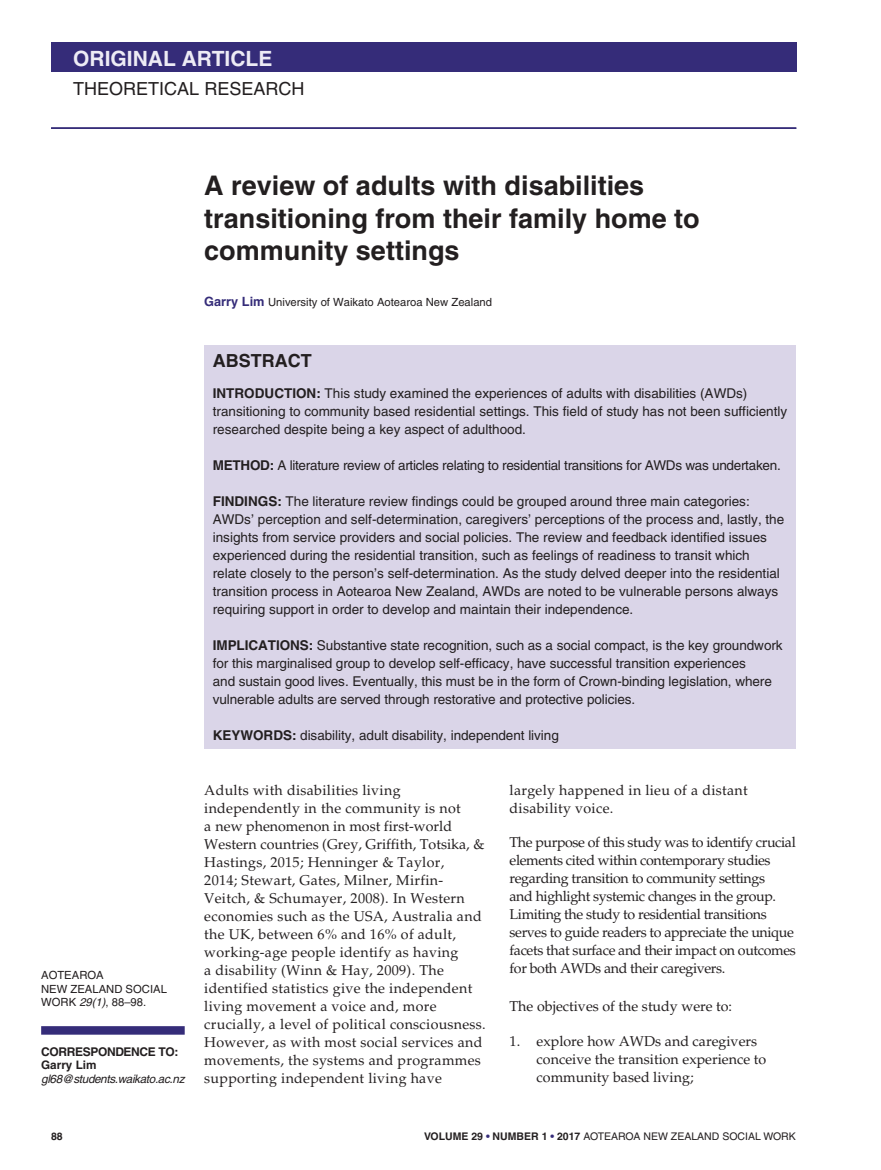
<style>
.page{position:relative;width:881px;height:1170px;background:#fff}
.page>*{position:absolute;margin:0;border:0;box-sizing:border-box;transform-origin:0 0}
.t1{font:700 27px/32.4px "Helvetica";color:#231f20}
.t2{font:700 21px "Helvetica";color:#edebf5}
.t3{font:18px "Helvetica";color:#231f20}
.t4{font:700 18px "Helvetica";color:#231f20}
.t5{font:14.25px/18px "Palatino";letter-spacing:.02em;color:#231f20}
.t6{font:14.25px/18px "Palatino";letter-spacing:-.025em;color:#231f20}
.t7{font:14.25px/18px "Palatino";color:#231f20}
.t8{font:13.5px/18px "Helvetica";color:#231f20}
.t9{font:13.5px "Helvetica";letter-spacing:-.02em;color:#231f20}
.t10{font:700 12px "Helvetica";letter-spacing:-.03em;color:#231f20}
.t11{font:italic 11.7px "Helvetica";letter-spacing:-.03em;color:#231f20}
.t12{font:700 11.7px "Helvetica";color:#231f20}
.t13{font:11.25px/13.5px "Helvetica";color:#231f20}
.t14{font:10.5px "Helvetica";color:#231f20}
.t15{font:700 10.5px "Helvetica";color:#231f20}
.s1{font-weight:700;font-size:12.75px;color:#352c79}
.s2{font-style:italic}
.s3{font-weight:700}
.s4{font-weight:700;color:#352c79}
</style>
<div class="page">
<div style="left:51px;top:43px;width:745px;height:29px;background:#352c79"></div>
<hr style="left:51px;top:127px;width:745px;height:2px;background:#352c79">
<div style="left:204px;top:345px;width:591px;height:403px;background:#dad5e8"></div>
<div style="left:41px;top:1026px;width:144px;height:8px;background:#352c79"></div>
<h2 class="t2" style="left:73px;top:50px;width:201px">ORIGINAL ARTICLE</h2>
<h3 class="t3" style="left:73px;top:82px;width:233px">THEORETICAL RESEARCH</h3>
<h1 class="t1" style="left:204px;top:172px;width:497px">A review of adults with disabilities transitioning from their family home to community settings</h1>
<p class="t13" style="left:204px;top:297px;width:289px"><span class="s1">Garry Lim</span> University of Waikato Aotearoa New Zealand</p>
<p class="t13" style="left:41px;top:969px;width:127px">AOTEAROA<br>NEW ZEALAND SOCIAL<br>WORK <span class="s2">29(1)</span>, 88–98.</p>
<p class="t10" style="left:41px;top:1047px;width:139px">CORRESPONDENCE TO:</p>
<p class="t12" style="left:41px;top:1060px;width:57px">Garry Lim</p>
<p class="t11" style="left:41px;top:1074px;width:145px">gl68@students.waikato.ac.nz</p>
<h3 class="t4" style="left:213px;top:354px;width:100px">ABSTRACT</h3>
<p class="t8" style="left:213px;top:386px;width:576px"><span class="s3">INTRODUCTION:</span> This study examined the experiences of adults with disabilities (AWDs) transitioning to community based residential settings. This field of study has not been sufficiently researched despite being a key aspect of adulthood.</p>
<p class="t9" style="left:213px;top:460px;width:569px"><span class="s3">METHOD:</span> A literature review of articles relating to residential transitions for AWDs was undertaken.</p>
<p class="t8" style="left:213px;top:494px;width:572px"><span class="s3">FINDINGS:</span> The literature review findings could be grouped around three main categories:<br>AWDs’ perception and self-determination, caregivers’ perceptions of the process and, lastly, the insights from service providers and social policies. The review and feedback identified issues experienced during the residential transition, such as feelings of readiness to transit which relate closely to the person’s self-determination. As the study delved deeper into the residential transition process in Aotearoa New Zealand, AWDs are noted to be vulnerable persons always requiring support in order to develop and maintain their independence.</p>
<p class="t8" style="left:213px;top:638px;width:571px"><span class="s3">IMPLICATIONS:</span> Substantive state recognition, such as a social compact, is the key groundwork for this marginalised group to develop self-efficacy, have successful transition experiences<br>and sustain good lives. Eventually, this must be in the form of Crown-binding legislation, where vulnerable adults are served through restorative and protective policies.</p>
<p class="t8" style="left:213px;top:728px;width:347px"><span class="s3">KEYWORDS:</span> disability, adult disability, independent living</p>
<p class="t5" style="left:204px;top:782px;width:283px">Adults with disabilities living independently in the community is not<br>a new phenomenon in most first-world Western countries (Grey, Griffith, Totsika, &amp; Hastings, 2015; Henninger &amp; Taylor,<br>2014; Stewart, Gates, Milner, Mirfin-Veitch, &amp; Schumayer, 2008). In Western economies such as the USA, Australia and the UK, between 6% and 16% of adult, working-age people identify as having<br>a disability (Winn &amp; Hay, 2009). The identified statistics give the independent living movement a voice and, more crucially, a level of political consciousness.<br>However, as with most social services and movements, the systems and programmes supporting independent living have</p>
<p class="t5" style="left:509px;top:782px;width:239px">largely happened in lieu of a distant disability voice.</p>
<p class="t6" style="left:509px;top:834px;width:288px">The purpose of this study was to identify crucial elements cited within contemporary studies regarding transition to community settings<br>and highlight systemic changes in the group.<br>Limiting the study to residential transitions serves to guide readers to appreciate the unique facets that surface and their impact on outcomes for both AWDs and their caregivers.</p>
<p class="t7" style="left:509px;top:998px;width:224px">The objectives of the study were to:</p>
<p class="t7" style="left:536px;top:1033px;width:231px;text-indent:-27px">1. explore how AWDs and caregivers conceive the transition experience to community based living;</p>
<p class="t15" style="left:51px;top:1132px;width:13px">88</p>
<p class="t14" style="left:424px;top:1132px;width:373px"><span class="s3">VOLUME 29</span> <span class="s4">•</span> <span class="s3">NUMBER 1</span> <span class="s4">•</span> <span class="s3">2017</span> AOTEAROA NEW ZEALAND SOCIAL WORK</p>
</div>
